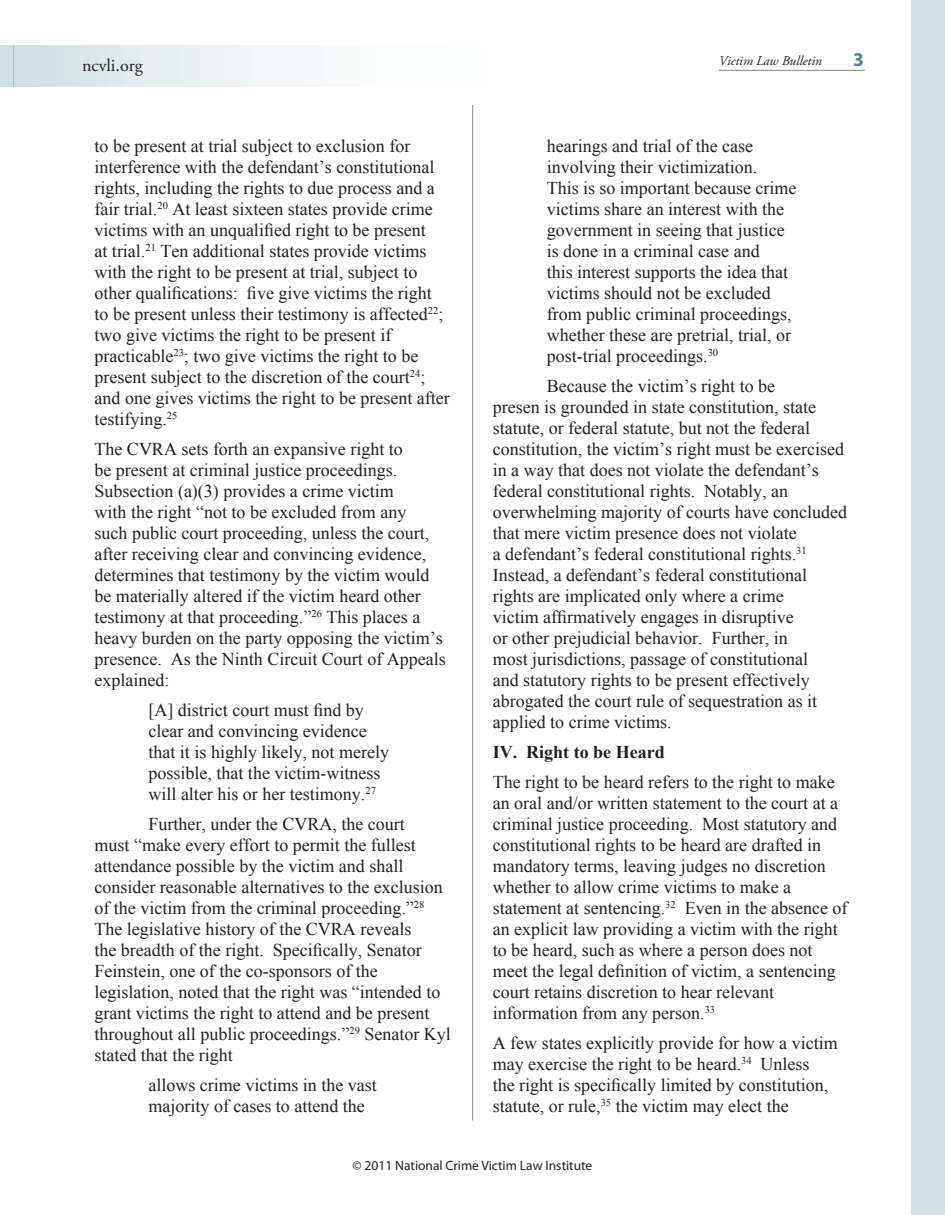
<style>
.page{position:relative;width:945px;height:1215px;background:#fff}
.page>*{position:absolute;margin:0;border:0;box-sizing:border-box;transform-origin:0 0}
.t1{font:700 19.5px "Myriad Pro";color:#4d8497}
.t2{font:18px/21px "Times New Roman";color:#231f20}
.t3{font:700 18px "Times New Roman";color:#231f20}
.t4{font:18px "Adobe Garamond Pro";color:#231f20}
.t5{font:13.5px "Myriad Pro";color:#231f20}
.t6{font:italic 13.5px "Adobe Garamond Pro";color:#231f20}
</style>
<div class="page">
<div style="left:14px;top:46px;width:731px;height:40px;background:linear-gradient(to right,#dde8eb,#fff)"></div>
<div style="left:0;top:46px;width:14px;height:40px;background:#cfdfe4"></div>
<hr style="left:472px;top:105px;width:1px;height:1015px;background:#8c847e">
<div style="left:911px;top:0;width:34px;height:1215px;background:#cfdfe4"></div>
<hr style="left:719px;top:70px;width:146px;height:1px;background:#8c847e">
<p class="t4" style="left:82px;top:54px;width:62px">ncvli.org</p>
<p class="t6" style="left:719px;top:52px;width:105px">Victim Law Bulletin</p>
<p class="t1" style="left:853px;top:46px;width:12px">3</p>
<p class="t2" style="left:94px;top:136px;width:357px">to be present at trial subject to exclusion for interference with the defendant’s constitutional rights, including the rights to due process and a fair trial.<sup>20</sup> At least sixteen states provide crime victims with an unqualified right to be present<br>at trial.<sup>21</sup> Ten additional states provide victims with the right to be present at trial, subject to other qualifications: five give victims the right to be present unless their testimony is affected<sup>22</sup>; two give victims the right to be present if practicable<sup>23</sup>; two give victims the right to be present subject to the discretion of the court<sup>24</sup>; and one gives victims the right to be present after testifying.<sup>25</sup></p>
<p class="t2" style="left:94px;top:439px;width:353px">The CVRA sets forth an expansive right to<br>be present at criminal justice proceedings.<br>Subsection (a)(3) provides a crime victim<br>with the right “not to be excluded from any<br>such public court proceeding, unless the court, after receiving clear and convincing evidence, determines that testimony by the victim would be materially altered if the victim heard other testimony at that proceeding.”<sup>26</sup> This places a heavy burden on the party opposing the victim’s presence. As the Ninth Circuit Court of Appeals explained:</p>
<p class="t2" style="left:148px;top:700px;width:242px">[A] district court must find by clear and convincing evidence that it is highly likely, not merely possible, that the victim-witness will alter his or her testimony.<sup>27</sup></p>
<p class="t2" style="left:94px;top:814px;width:358px;text-indent:54px">Further, under the CVRA, the court<br>must “make every effort to permit the fullest attendance possible by the victim and shall consider reasonable alternatives to the exclusion of the victim from the criminal proceeding.”<sup>28<br></sup>The legislative history of the CVRA reveals<br>the breadth of the right. Specifically, Senator Feinstein, one of the co-sponsors of the legislation, noted that the right was “intended to grant victims the right to attend and be present throughout all public proceedings.”<sup>29</sup> Senator Kyl stated that the right</p>
<p class="t2" style="left:149px;top:1075px;width:230px">allows crime victims in the vast majority of cases to attend the</p>
<p class="t2" style="left:547px;top:136px;width:251px">hearings and trial of the case involving their victimization.<br>This is so important because crime victims share an interest with the government in seeing that justice is done in a criminal case and<br>this interest supports the idea that victims should not be excluded from public criminal proceedings, whether these are pretrial, trial, or post-trial proceedings.<sup>30</sup></p>
<p class="t2" style="left:493px;top:376px;width:356px;text-indent:54px">Because the victim’s right to be<br>presen is grounded in state constitution, state statute, or federal statute, but not the federal constitution, the victim’s right must be exercised in a way that does not violate the defendant’s federal constitutional rights. Notably, an overwhelming majority of courts have concluded that mere victim presence does not violate<br>a defendant’s federal constitutional rights.<sup>31<br></sup>Instead, a defendant’s federal constitutional rights are implicated only where a crime<br>victim affirmatively engages in disruptive<br>or other prejudicial behavior. Further, in<br>most jurisdictions, passage of constitutional<br>and statutory rights to be present effectively abrogated the court rule of sequestration as it applied to crime victims.</p>
<p class="t3" style="left:493px;top:740px;width:173px">IV. Right to be Heard</p>
<p class="t2" style="left:493px;top:772px;width:356px">The right to be heard refers to the right to make an oral and/or written statement to the court at a criminal justice proceeding. Most statutory and constitutional rights to be heard are drafted in mandatory terms, leaving judges no discretion whether to allow crime victims to make a statement at sentencing.<sup>32</sup> Even in the absence of an explicit law providing a victim with the right to be heard, such as where a person does not meet the legal definition of victim, a sentencing court retains discretion to hear relevant information from any person.<sup>33</sup></p>
<p class="t2" style="left:493px;top:1033px;width:346px">A few states explicitly provide for how a victim may exercise the right to be heard.<sup>34</sup> Unless<br>the right is specifically limited by constitution, statute, or rule,<sup>35</sup> the victim may elect the</p>
<p class="t5" style="left:353px;top:1157px;width:241px">© 2011 National Crime Victim Law Institute</p>
</div>
